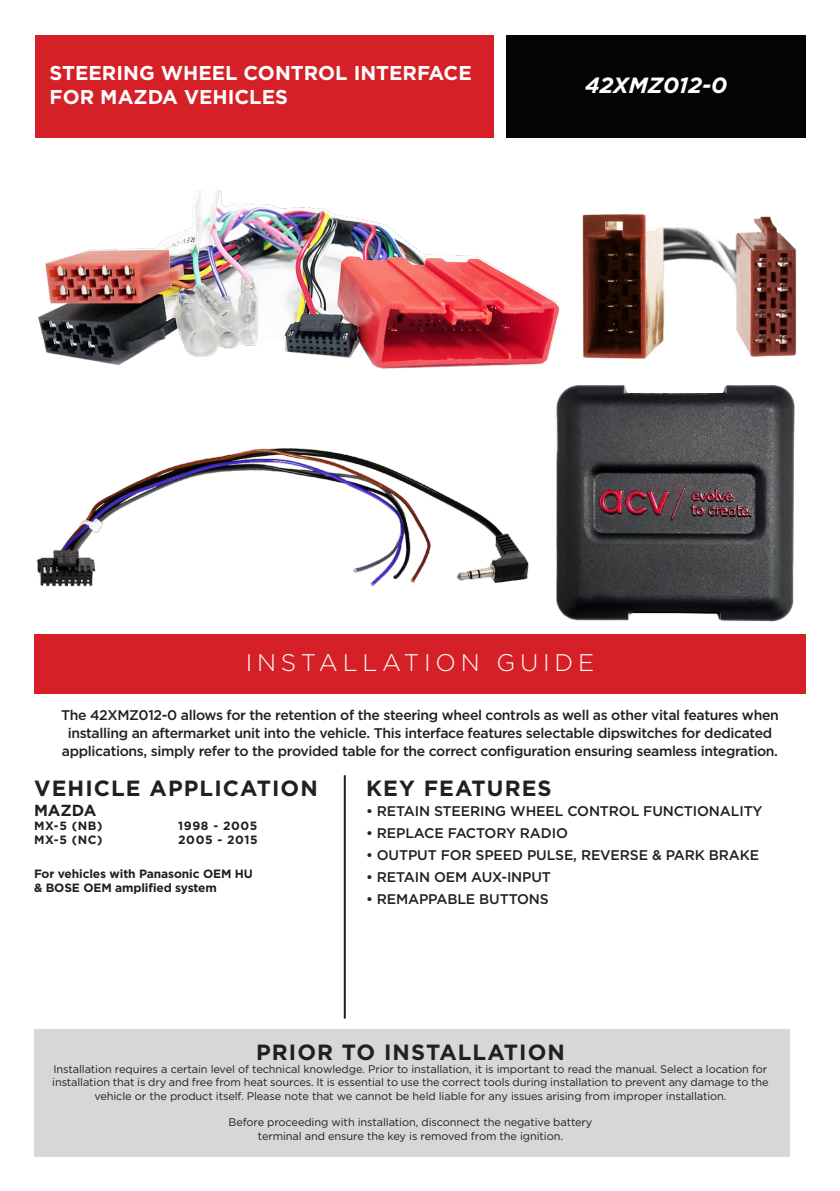
<style>
.page{position:relative;width:840px;height:1191px;background:#fff}
.page>*{position:absolute;margin:0;border:0;box-sizing:border-box;transform-origin:0 0}
.t1{font:300 24px "Gotham";letter-spacing:.2em;color:#fff}
.t2{font:700 22px "Gotham";letter-spacing:.05em;color:#231f20}
.t3{font:italic 700 22px "Gotham";color:#fff}
.t4{font:700 20px "Gotham";color:#fff}
.t5{font:700 16px "Gotham";color:#231f20}
.t6{font:500 14px "Gotham";letter-spacing:-.025em;color:#231f20}
.t7{font:700 12px "Gotham";letter-spacing:-.01em;color:#231f20}
.t8{font:700 12px "Gotham";letter-spacing:.05em;color:#231f20}
.t9{font:11px/13.2px "Gotham";letter-spacing:-.01em;color:#231f20;text-align:center}
</style>
<div class="page">
<div style="left:34px;top:634px;width:771px;height:59px;background:#d62027"></div>
<div style="left:35px;top:35px;width:458px;height:103px;background:#d62027"></div>
<div style="left:506px;top:35px;width:299px;height:103px;background:#040503"></div>
<img style="left:36px;top:448px;width:493px;height:139px">
<div style="left:35px;top:1028px;width:754px;height:128px;background:#d7d7d5"></div>
<hr style="left:343px;top:775px;width:2px;height:243px;background:#231f20">
<img style="left:38px;top:190px;width:522px;height:179px">
<img style="left:582px;top:214px;width:215px;height:145px">
<img style="left:556px;top:385px;width:239px;height:237px">
<p class="t4" style="left:50px;top:59px;width:423px">STEERING WHEEL CONTROL INTERFACE</p>
<p class="t4" style="left:50px;top:83px;width:239px">FOR MAZDA VEHICLES</p>
<p class="t3" style="left:585px;top:70px;width:143px">42XMZ012-0</p>
<p class="t1" style="left:245px;top:648px;width:350px">INSTALLATION GUIDE</p>
<p class="t6" style="left:61px;top:706px;width:718px">The 42XMZ012-0 allows for the retention of the steering wheel controls as well as other vital features when</p>
<p class="t6" style="left:68px;top:724px;width:705px">installing an aftermarket unit into the vehicle. This interface features selectable dipswitches for dedicated</p>
<p class="t6" style="left:62px;top:742px;width:717px">applications, simply refer to the provided table for the correct configuration ensuring seamless integration.</p>
<p class="t2" style="left:34px;top:773px;width:285px">VEHICLE APPLICATION</p>
<p class="t5" style="left:34px;top:799px;width:64px">MAZDA</p>
<p class="t7" style="left:34px;top:817px;width:70px">MX-5 (NB)</p>
<p class="t8" style="left:178px;top:817px;width:81px">1998 - 2005</p>
<p class="t7" style="left:34px;top:831px;width:70px">MX-5 (NC)</p>
<p class="t8" style="left:178px;top:831px;width:81px">2005 - 2015</p>
<p class="t7" style="left:34px;top:865px;width:220px">For vehicles with Panasonic OEM HU</p>
<p class="t7" style="left:34px;top:880px;width:184px">&amp; BOSE OEM amplified system</p>
<p class="t2" style="left:366px;top:773px;width:187px">KEY FEATURES</p>
<p class="t6" style="left:366px;top:801px;width:398px">• RETAIN STEERING WHEEL CONTROL FUNCTIONALITY</p>
<p class="t6" style="left:366px;top:823px;width:203px">• REPLACE FACTORY RADIO</p>
<p class="t6" style="left:366px;top:845px;width:394px">• OUTPUT FOR SPEED PULSE, REVERSE &amp; PARK BRAKE</p>
<p class="t6" style="left:366px;top:867px;width:186px">• RETAIN OEM AUX-INPUT</p>
<p class="t6" style="left:366px;top:889px;width:184px">• REMAPPABLE BUTTONS</p>
<p class="t2" style="left:256px;top:1037px;width:310px">PRIOR TO INSTALLATION</p>
<p class="t9" style="left:53px;top:1062px;width:715px">Installation requires a certain level of technical knowledge. Prior to installation, it is important to read the manual. Select a location for</p>
<p class="t9" style="left:52px;top:1075px;width:717px">installation that is dry and free from heat sources. It is essential to use the correct tools during installation to prevent any damage to the vehicle or the product itself. Please note that we cannot be held liable for any issues arising from improper installation.</p>
<p class="t9" style="left:228px;top:1115px;width:365px">Before proceeding with installation, disconnect the negative battery</p>
<p class="t9" style="left:258px;top:1129px;width:306px">terminal and ensure the key is removed from the ignition.</p>
</div>
